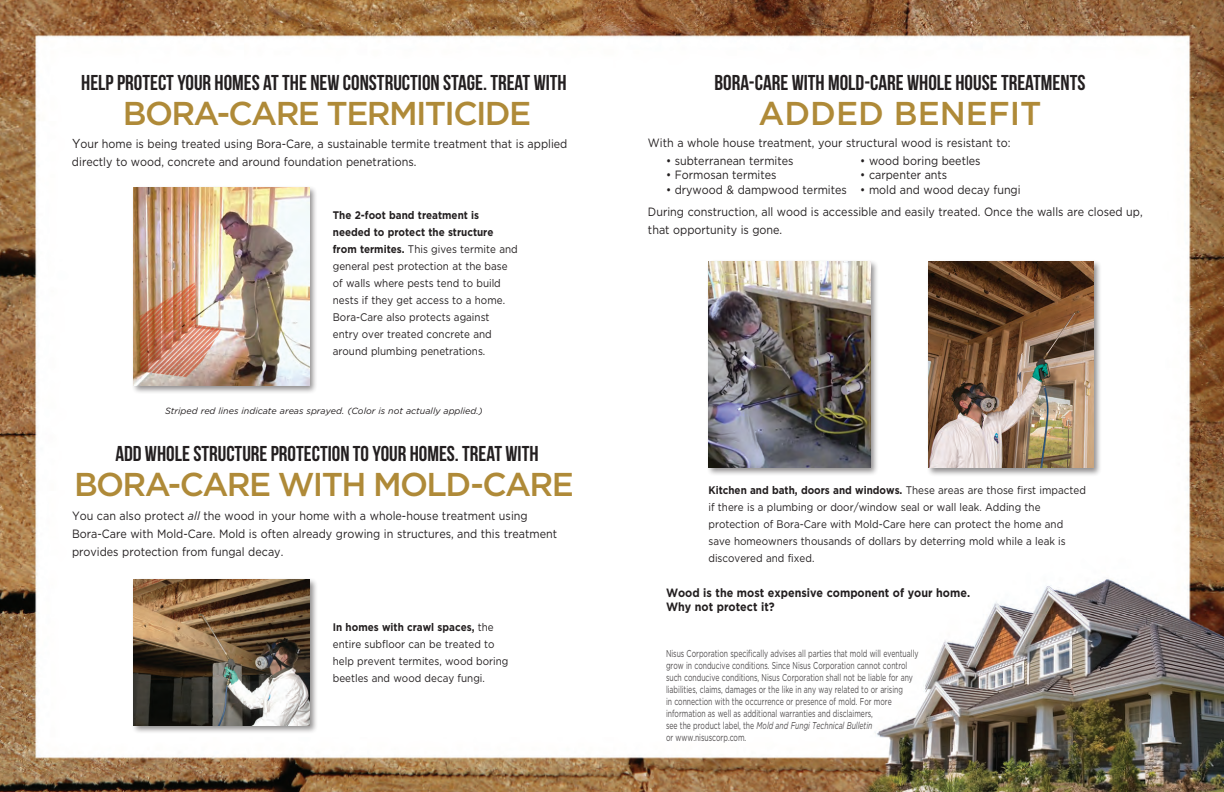
<style>
.page{position:relative;width:1224px;height:792px;background:#fff}
.page>*{position:absolute;margin:0;border:0;box-sizing:border-box;transform-origin:0 0}
.t1{font:500 33px "Gotham HTF";letter-spacing:-.05em;color:#af8a38}
.t2{font:500 33px "Gotham HTF";color:#af8a38}
.t3{font:21.5px "Bebas Neue";color:#231f20}
.Head_2{font:12px/18px "Gotham HTF";color:#231f20;scale:.9 1}
.Head_2-2{font:700 12px/14.4px "Gotham HTF";color:#231f20;scale:.9 1}
.Head_2-3{font:11px/17px "Gotham HTF";color:#231f20;scale:.9 1}
.t4{font:10px/12px "Gotham HTF";color:#231f20;scale:.69 1}
.Head_2-4{font:italic 9px "Gotham HTF";color:#231f20}
.s1{font-size:13px}
.s2{font-weight:700}
.s3{font-style:italic}
</style>
<div class="page">
<img style="left:0;top:0;width:1224px;height:792px">
<div style="left:131px;top:185px;width:187px;height:209px;background:#231f20;opacity:.5"></div>
<img style="left:133px;top:187px;width:176px;height:199px">
<div style="left:926px;top:259px;width:176px;height:217px;background:#231f20;opacity:.5"></div>
<img style="left:929px;top:261px;width:165px;height:207px">
<div style="left:706px;top:260px;width:173px;height:216px;background:#231f20;opacity:.5"></div>
<img style="left:708px;top:262px;width:162px;height:206px">
<div style="left:131px;top:578px;width:187px;height:156px;background:#231f20;opacity:.5"></div>
<img style="left:133px;top:580px;width:176px;height:145px">
<p class="t3" style="left:81px;top:71px;width:487px">HELP PROTECT YOUR HOMES AT THE NEW CONSTRUCTION STAGE. TREAT WITH</p>
<p class="t3" style="left:715px;top:71px;width:372px">BORA-CARE WITH MOLD-CARE WHOLE HOUSE TREATMENTS</p>
<p class="t1" style="left:123px;top:95px;width:410px">BORA-CARE TERMITICIDE</p>
<p class="t2" style="left:758px;top:95px;width:285px">ADDED BENEFIT</p>
<p class="Head_2" style="left:666px;top:151px;width:143px">• subterranean termites</p>
<p class="Head_2" style="left:666px;top:166px;width:124px">• Formosan termites</p>
<p class="Head_2" style="left:666px;top:180px;width:203px">• drywood &amp; dampwood termites</p>
<p class="Head_2" style="left:648px;top:134px;width:404px">With a whole house treatment, your structural wood is resistant to:</p>
<p class="Head_2" style="left:72px;top:134px;width:552px"><span class="s1">Y</span>our home is being treated using Bora-Care, a sustainable termite treatment that is applied directly to wood, concrete and around foundation penetrations.</p>
<p class="Head_2" style="left:860px;top:151px;width:135px">• wood boring beetles</p>
<p class="Head_2" style="left:860px;top:166px;width:98px">• carpenter ants</p>
<p class="Head_2" style="left:860px;top:180px;width:180px">• mold and wood decay fungi</p>
<p class="Head_2-3" style="left:333px;top:207px;width:207px"><span class="s2">The 2-foot band treatment is needed to protect the structure from termites.</span> This gives termite and general pest protection at the base of walls where pests tend to build nests if they get access to a home.<br>Bora-Care also protects against entry over treated concrete and around plumbing penetrations.</p>
<p class="Head_2-4" style="left:165px;top:406px;width:319px">Striped red lines indicate areas sprayed. (Color is not actually applied.)</p>
<p class="t3" style="left:115px;top:441px;width:425px">ADD WHOLE STRUCTURE PROTECTION TO YOUR HOMES. TREAT WITH</p>
<p class="t1" style="left:74px;top:466px;width:501px">BORA-CARE WITH MOLD-CARE</p>
<p class="Head_2" style="left:72px;top:507px;width:541px">You can also protect <span class="s3">all</span> the wood in your home with a whole-house treatment using<br>Bora-Care with Mold-Care. Mold is often already growing in structures, and this treatment provides protection from fungal decay.</p>
<p class="Head_2-3" style="left:333px;top:618px;width:197px"><span class="s2">In homes with crawl spaces,</span> the entire subfloor can be treated to help prevent termites, wood boring beetles and wood decay fungi.</p>
<p class="Head_2" style="left:648px;top:202px;width:551px">During construction, all wood is accessible and easily treated. Once the walls are closed up, that opportunity is gone.</p>
<p class="Head_2-3" style="left:708px;top:482px;width:421px"><span class="s2">Kitchen and bath, doors and windows.</span> These areas are those first impacted if there is a plumbing or door/window seal or wall leak. Adding the protection of Bora‑Care with Mold-Care here can protect the home and save homeowners thousands of dollars by deterring mold while a leak is discovered and fixed.</p>
<p class="Head_2-2" style="left:666px;top:585px;width:339px">Wood is the most expensive component of your home.<br>Why not protect it?</p>
<p class="t4" style="left:666px;top:647px;width:368px">Nisus Corporation specifically advises all parties that mold will eventually grow in conducive conditions. Since Nisus Corporation cannot control such conducive conditions, Nisus Corporation shall not be liable for any liabilities, claims, damages or the like in any way related to or arising<br>in connection with the occurrence or presence of mold. For more information as well as additional warranties and disclaimers,<br>see the product label, the <span class="s3">Mold and Fungi Technical Bulletin<br></span>or www.nisuscorp.com.</p>
</div>
